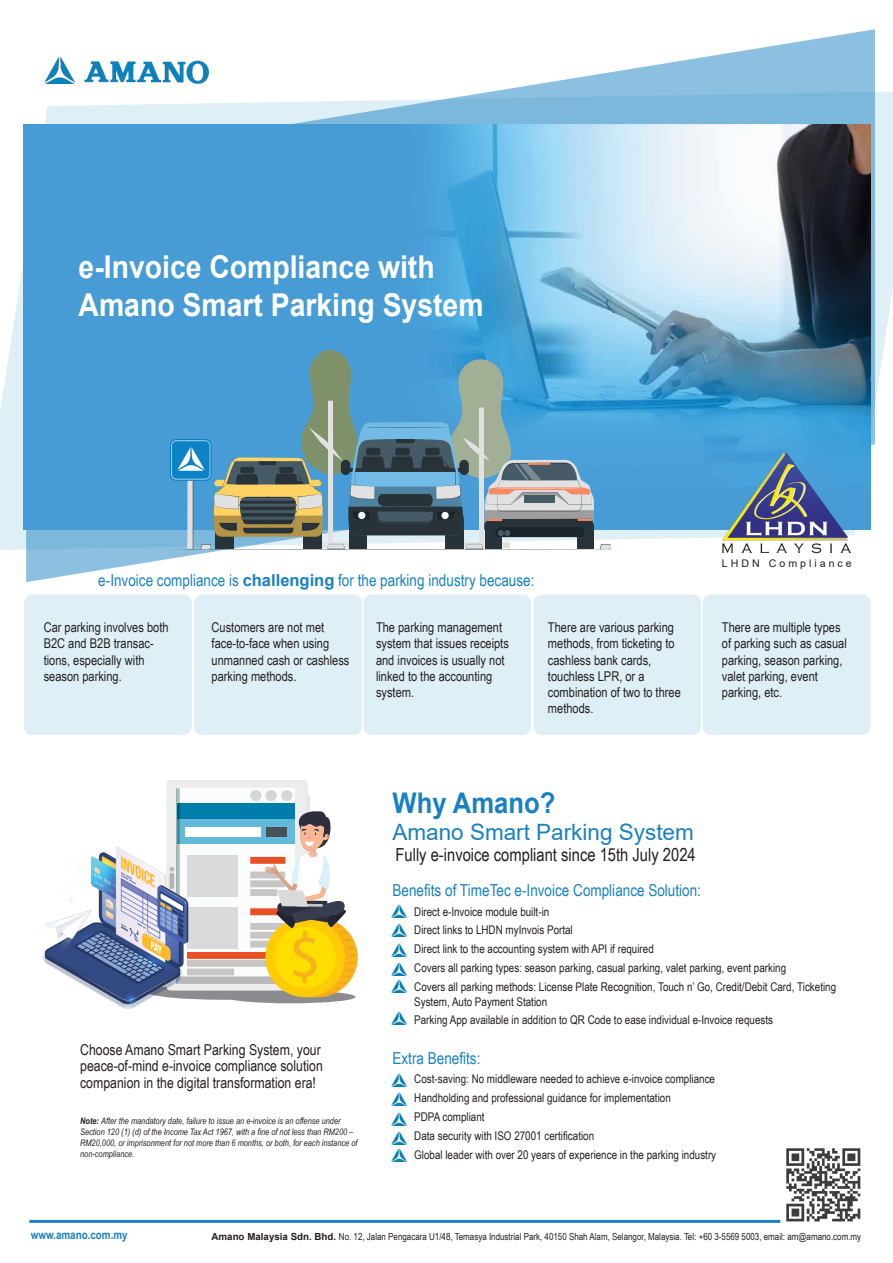
<style>
.page{position:relative;width:893px;height:1263px;background:#fff}
.page>*{position:absolute;margin:0;border:0;box-sizing:border-box;transform-origin:0 0}
.t1{font:700 31.5px/37.8px "Arial";color:#fff;scale:.9 1}
.t2{font:700 28.5px "Arial";color:#1981c1;scale:.9 1}
.t3{font:22.5px "Arial";color:#1981c1}
.t4{font:18px "Arial Narrow";color:#231f20}
.t5{font:16.5px "Arial Narrow";color:#1981c1}
.t6{font:15px/16.5px "Arial Narrow";color:#231f20}
.t7{font:13.5px/16.2px "Arial Narrow";color:#231f20}
.t8{font:12px/14.4px "Arial Narrow";color:#231f20}
.t9{font:700 12px "Arial Narrow";color:#1981c1}
.t10{font:10.5px "Arial";letter-spacing:.28em;color:#231f20}
.t11{font:9.75px "Arial Narrow";color:#231f20}
.t12{font:italic 9px/10.8px "Arial Narrow";color:#231f20}
.s1{font-family:"Arial";font-weight:700}
.s2{font-weight:700}
.s3{font-family:"Cooper Black Std";color:#3777bc}
</style>
<div class="page">
<svg style="left:0;top:91px;width:893px;height:459px"></svg>
<svg style="left:26px;top:29px;width:849px;height:553px"></svg>
<img style="left:24px;top:124px;width:846px;height:405px">
<div style="left:24px;top:594px;width:168px;height:141px;background:#dfeff6;border-radius:8px"></div>
<div style="left:194px;top:594px;width:168px;height:141px;background:#dfeff6;border-radius:8px"></div>
<div style="left:363px;top:594px;width:168px;height:141px;background:#dfeff6;border-radius:8px"></div>
<div style="left:533px;top:594px;width:168px;height:141px;background:#dfeff6;border-radius:8px"></div>
<div style="left:703px;top:594px;width:167px;height:141px;background:#dfeff6;border-radius:8px"></div>
<img style="left:44px;top:56px;width:164px;height:27px">
<hr style="left:29px;top:1220px;width:751px;height:3px;background:#1981c1">
<img style="left:786px;top:1148px;width:75px;height:74px">
<div style="left:147px;top:984px;width:153px;height:16px;background:#8c8b8d;border-radius:50%"></div>
<div style="left:225px;top:990px;width:130px;height:13px;background:#8c8b8d;border-radius:50%"></div>
<svg style="left:166px;top:780px;width:192px;height:217px"></svg>
<img style="left:42px;top:847px;width:153px;height:162px">
<svg style="left:166px;top:349px;width:456px;height:203px;background:#6699b1"></svg>
<img style="left:392px;top:904px;width:16px;height:13px">
<img style="left:392px;top:924px;width:16px;height:13px">
<img style="left:392px;top:943px;width:16px;height:13px">
<img style="left:392px;top:962px;width:16px;height:13px">
<img style="left:392px;top:979px;width:16px;height:13px">
<img style="left:392px;top:1011px;width:16px;height:13px">
<img style="left:392px;top:1073px;width:16px;height:13px">
<img style="left:392px;top:1093px;width:16px;height:13px">
<img style="left:392px;top:1112px;width:16px;height:13px">
<img style="left:392px;top:1132px;width:16px;height:13px">
<img style="left:392px;top:1148px;width:16px;height:13px">
<img style="left:720px;top:451px;width:131px;height:105px">
<h1 class="t1" style="left:79px;top:249px;width:451px">e-Invoice Compliance with<br>Amano Smart Parking System</h1>
<h3 class="t5" style="left:98px;top:568px;width:438px">e-Invoice compliance is <span class="s1">challenging</span> for the parking industry because:</h3>
<p class="t10" style="left:722px;top:556px;width:131px">LHDN Compliance</p>
<p class="t7" style="left:44px;top:619px;width:126px">Car parking involves both<br>B2C and B2B transac&shy;tions, especially with season parking.</p>
<p class="t7" style="left:212px;top:619px;width:139px">Customers are not met face-to-face when using unmanned cash or cashless parking methods.</p>
<p class="t7" style="left:376px;top:619px;width:134px">The parking management system that issues receipts and invoices is usually not linked to the accounting system.</p>
<p class="t7" style="left:722px;top:619px;width:126px">There are multiple types of parking such as casual parking, season parking, valet parking, event parking, etc.</p>
<p class="t7" style="left:548px;top:619px;width:134px">There are various parking methods, from ticketing to cashless bank cards, touchless LPR, or a combination of two to three methods.</p>
<p class="t6" style="left:80px;top:1041px;width:244px">Choose Amano Smart Parking System, your peace-of-mind e-invoice compliance solution companion in the digital transformation era!</p>
<p class="t12" style="left:80px;top:1115px;width:279px"><span class="s2">Note:</span> After the mandatory date, failure to issue an e-invoice is an offense under Section 120 (1) (d) of the Income Tax Act 1967, with a fine of not less than RM200 – RM20,000, or imprisonment for not more than 6 months, or both, for each instance of non-compliance.</p>
<h2 class="t2" style="left:392px;top:783px;width:183px">Why Amano?</h2>
<h3 class="t3" style="left:392px;top:817px;width:303px">Amano Smart Parking System</h3>
<h3 class="t4" style="left:395px;top:842px;width:302px">Fully e-invoice compliant since 15th July 2024</h3>
<h3 class="t5" style="left:392px;top:878px;width:310px">Benefits of TimeTec e-Invoice Compliance Solution:</h3>
<p class="t8" style="left:395px;top:904px;width:155px"><span class="s3">•</span> Direct e-Invoice module built-in</p>
<p class="t8" style="left:395px;top:922px;width:179px">• Direct links to LHDN myInvois Portal</p>
<p class="t8" style="left:395px;top:941px;width:260px">• Direct link to the accounting system with API if required</p>
<p class="t8" style="left:395px;top:960px;width:392px">• Covers all parking types: season parking, casual parking, valet parking, event parking</p>
<p class="t8" style="left:414px;top:979px;width:423px;text-indent:-19px">• Covers all parking methods: License Plate Recognition, Touch n’ Go, Credit/Debit Card, Ticketing<br>System, Auto Payment Station</p>
<p class="t8" style="left:395px;top:1012px;width:379px">• Parking App available in addition to QR Code to ease individual e-Invoice requests</p>
<h3 class="t5" style="left:392px;top:1046px;width:89px">Extra Benefits:</h3>
<p class="t8" style="left:395px;top:1071px;width:321px"><span class="s3">•</span> Cost-saving: No middleware needed to achieve e-invoice compliance</p>
<p class="t8" style="left:395px;top:1090px;width:277px">• Handholding and professional guidance for implementation</p>
<p class="t8" style="left:395px;top:1109px;width:91px">• PDPA compliant</p>
<p class="t8" style="left:395px;top:1128px;width:200px">• Data security with ISO 27001 certification</p>
<p class="t8" style="left:395px;top:1147px;width:322px">• Global leader with over 20 years of experience in the parking industry</p>
<p class="t9" style="left:31px;top:1226px;width:98px">www.amano.com.my</p>
<p class="t11" style="left:212px;top:1229px;width:651px"><span class="s1">Amano Malaysia Sdn. Bhd.</span> No. 12, Jalan Pengacara U1/48, Temasya Industrial Park, 40150 Shah Alam, Selangor, Malaysia. Tel: +60 3-5569 5003, email: am@amano.com.my</p>
</div>
